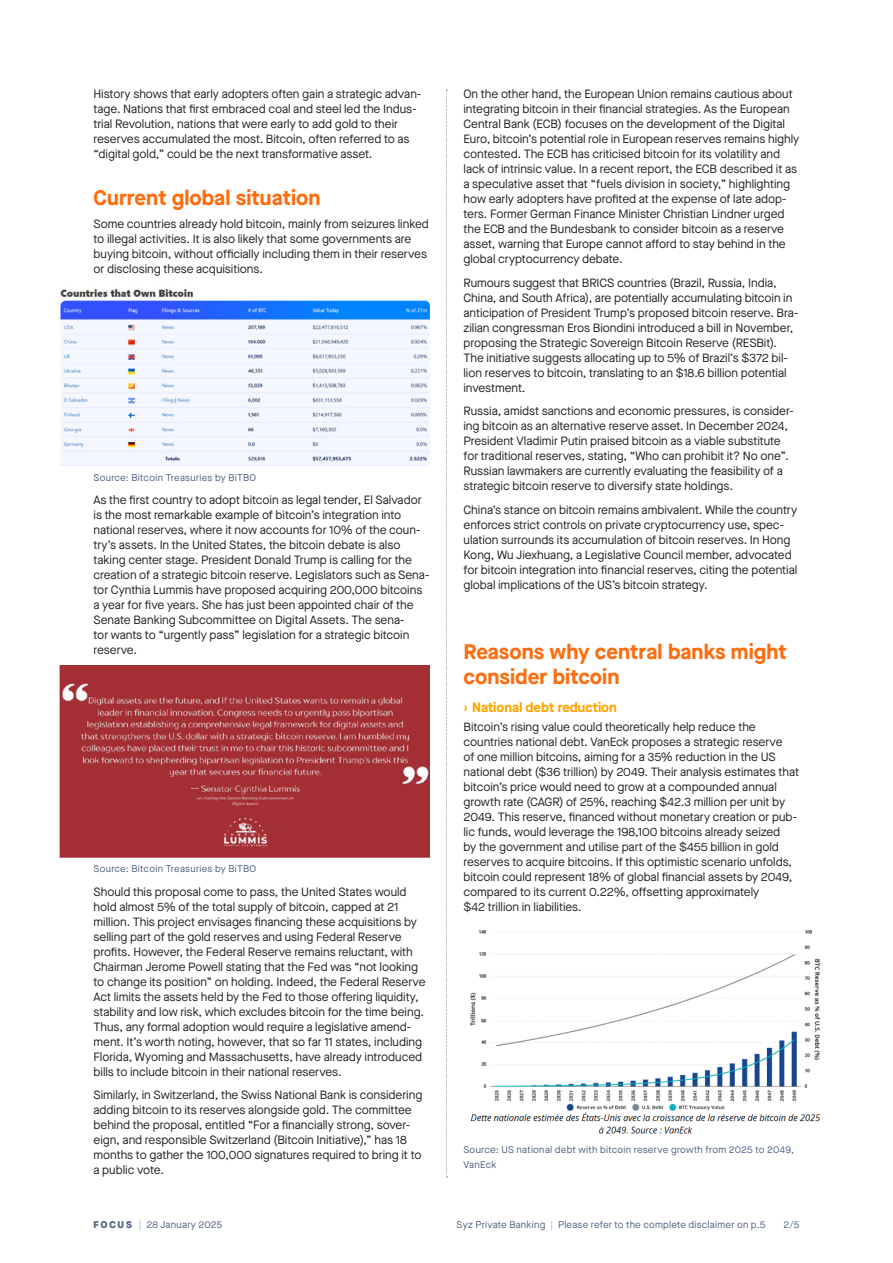
<style>
.page{position:relative;width:893px;height:1263px;background:#fff}
.page>*{position:absolute;margin:0;border:0;box-sizing:border-box;transform-origin:0 0}
.t1{font:700 21px/25.2px "Maison Neue";color:#ff6c0e}
.t2{font:700 13.5px "Maison Neue";color:#ffa400}
.t3{font:12px/15px "Maison Neue";letter-spacing:-.005em;color:#231f20}
.t4{font:9.75px/15px "Maison Neue";letter-spacing:.025em;color:#4b5f80}
.s1{font-weight:800}
.s2{color:#a5afc0}
</style>
<div class="page">
<img style="left:60px;top:289px;width:369px;height:177px">
<img style="left:60px;top:665px;width:369px;height:192px">
<img style="left:470px;top:930px;width:351px;height:204px">
<svg style="left:446px;top:89px;width:1px;height:1088px"></svg>
<p class="t3" style="left:94px;top:87px;width:329px">History shows that early adopters often gain a strategic advan&shy;tage. Nations that first embraced coal and steel led the Indus&shy;trial Revolution, nations that were early to add gold to their reserves accumulated the most. Bitcoin, often referred to as “digital gold,” could be the next transformative asset.</p>
<h1 class="t1" style="left:94px;top:184px;width:229px">Current global situation</h1>
<p class="t3" style="left:94px;top:217px;width:337px">Some countries already hold bitcoin, mainly from seizures linked to illegal activities. It is also likely that some governments are buying bitcoin, without officially including them in their reserves or disclosing these acquisitions.</p>
<p class="t4" style="left:94px;top:470px;width:164px">Source: Bitcoin Treasuries by BiTBO</p>
<p class="t3" style="left:94px;top:492px;width:337px">As the first country to adopt bitcoin as legal tender, El Salvador is the most remarkable example of bitcoin’s integration into national reserves, where it now accounts for 10% of the coun&shy;try’s assets. In the United States, the bitcoin debate is also taking center stage. President Donald Trump is calling for the creation of a strategic bitcoin reserve. Legislators such as Sena&shy;tor Cynthia Lummis have proposed acquiring 200,000 bitcoins a year for five years. She has just been appointed chair of the Senate Banking Subcommittee on Digital Assets. The sena-<br>tor wants to “urgently pass” legislation for a strategic bitcoin reserve.</p>
<p class="t4" style="left:94px;top:861px;width:164px">Source: Bitcoin Treasuries by BiTBO</p>
<p class="t3" style="left:94px;top:884px;width:333px">Should this proposal come to pass, the United States would hold almost 5% of the total supply of bitcoin, capped at 21 million. This project envisages financing these acquisitions by selling part of the gold reserves and using Federal Reserve profits. However, the Federal Reserve remains reluctant, with Chairman Jerome Powell stating that the Fed was “not looking to change its position” on holding. Indeed, the Federal Reserve Act limits the assets held by the Fed to those offering liquidity, stability and low risk, which excludes bitcoin for the time being.<br>Thus, any formal adoption would require a legislative amend&shy;ment. It’s worth noting, however, that so far 11 states, including Florida, Wyoming and Massachusetts, have already introduced bills to include bitcoin in their national reserves.</p>
<p class="t3" style="left:94px;top:1087px;width:330px">Similarly, in Switzerland, the Swiss National Bank is considering adding bitcoin to its reserves alongside gold. The committee behind the proposal, entitled “For a financially strong, sover&shy;eign, and responsible Switzerland (Bitcoin Initiative),” has 18 months to gather the 100,000 signatures required to bring it to a public vote.</p>
<p class="t3" style="left:463px;top:87px;width:337px">On the other hand, the European Union remains cautious about integrating bitcoin in their financial strategies. As the European Central Bank (ECB) focuses on the development of the Digital Euro, bitcoin’s potential role in European reserves remains highly contested. The ECB has criticised bitcoin for its volatility and lack of intrinsic value. In a recent report, the ECB described it as a speculative asset that “fuels division in society,” highlighting how early adopters have profited at the expense of late adop&shy;ters. Former German Finance Minister Christian Lindner urged the ECB and the Bundesbank to consider bitcoin as a reserve asset, warning that Europe cannot afford to stay behind in the global cryptocurrency debate.</p>
<p class="t3" style="left:463px;top:275px;width:336px">Rumours suggest that BRICS countries (Brazil, Russia, India, China, and South Africa), are potentially accumulating bitcoin in anticipation of President Trump’s proposed bitcoin reserve. Bra&shy;zilian congressman Eros Biondini introduced a bill in November, proposing the Strategic Sovereign Bitcoin Reserve (RESBit).<br>The initiative suggests allocating up to 5% of Brazil’s $372 bil&shy;lion reserves to bitcoin, translating to an $18.6 billion potential investment.</p>
<p class="t3" style="left:463px;top:404px;width:332px">Russia, amidst sanctions and economic pressures, is consider&shy;ing bitcoin as an alternative reserve asset. In December 2024, President Vladimir Putin praised bitcoin as a viable substitute for traditional reserves, stating, “Who can prohibit it? No one”.<br>Russian lawmakers are currently evaluating the feasibility of a strategic bitcoin reserve to diversify state holdings.</p>
<p class="t3" style="left:463px;top:502px;width:335px">China’s stance on bitcoin remains ambivalent. While the country enforces strict controls on private cryptocurrency use, spec&shy;ulation surrounds its accumulation of bitcoin reserves. In Hong Kong, Wu Jiexhuang, a Legislative Council member, advocated for bitcoin integration into financial reserves, citing the potential global implications of the US’s bitcoin strategy.</p>
<h1 class="t1" style="left:463px;top:638px;width:324px">Reasons why central banks might consider bitcoin</h1>
<p class="t2" style="left:463px;top:697px;width:155px">› National debt reduction</p>
<p class="t3" style="left:463px;top:719px;width:337px">Bitcoin’s rising value could theoretically help reduce the countries national debt. VanEck proposes a strategic reserve<br>of one million bitcoins, aiming for a 35% reduction in the US national debt ($36 trillion) by 2049. Their analysis estimates that bitcoin’s price would need to grow at a compounded annual growth rate (CAGR) of 25%, reaching $42.3 million per unit by 2049. This reserve, financed without monetary creation or pub&shy;lic funds, would leverage the 198,100 bitcoins already seized<br>by the government and utilise part of the $455 billion in gold reserves to acquire bitcoins. If this optimistic scenario unfolds, bitcoin could represent 18% of global financial assets by 2049, compared to its current 0.22%, offsetting approximately<br>$42 trillion in liabilities.</p>
<p class="t4" style="left:463px;top:1142px;width:332px">Source: US national debt with bitcoin reserve growth from 2025 to 2049,<br>VanEck</p>
<p class="t4" style="left:94px;top:1217px;width:130px"><span class="s1">F O C U S</span> <span class="s2">|</span> 28 January 2025</p>
<p class="t4" style="left:457px;top:1217px;width:310px">Syz Private Banking <span class="s2">|</span> Please refer to the complete disclaimer on p.5</p>
<p class="t4" style="left:783px;top:1217px;width:17px">2/5</p>
</div>
